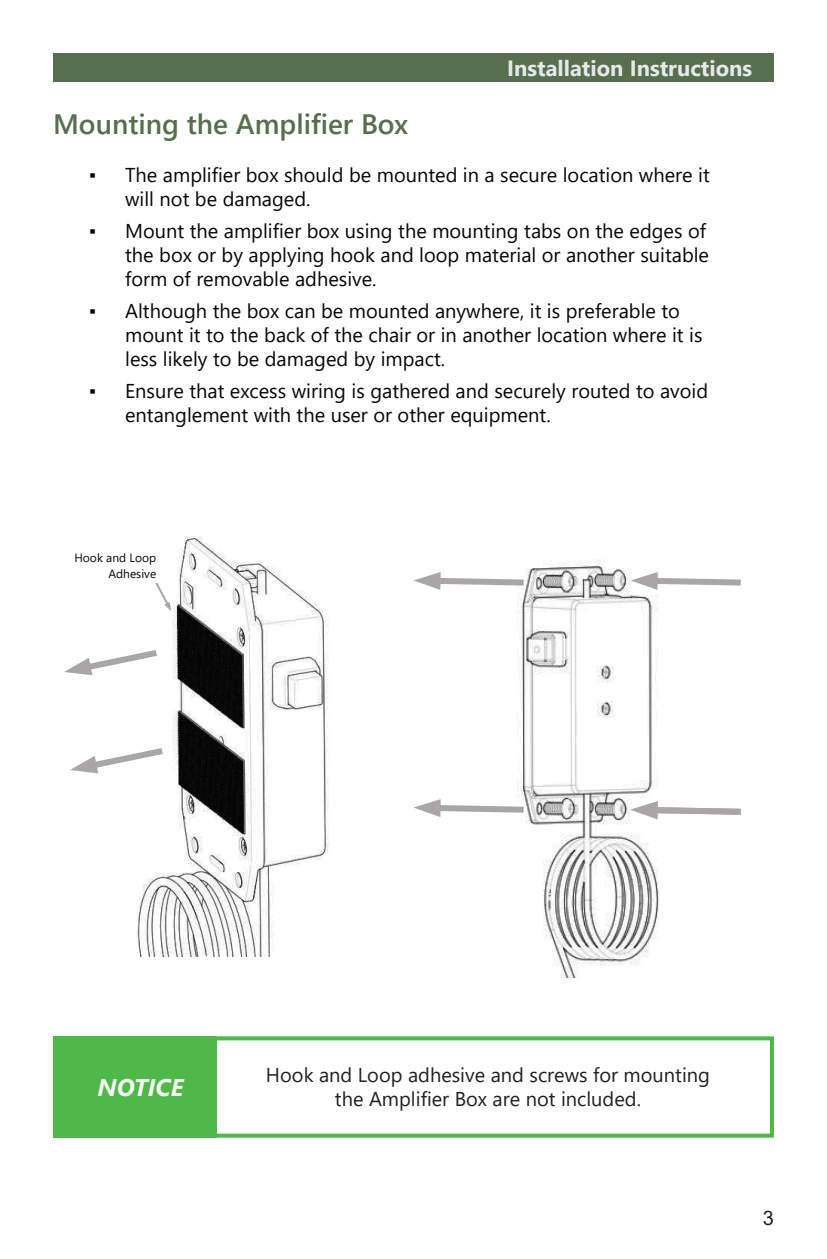
<style>
.page{position:relative;width:827px;height:1259px;background:#fff}
.page>*{position:absolute;margin:0;border:0;box-sizing:border-box;transform-origin:0 0}
.t1{font:600 28px "Segoe UI";color:#576f4e}
.t2{font:italic 700 24px "Segoe UI";color:#f5f4f4}
.t3{font:700 22px "Segoe UI";color:#e7e8e9}
.t4{font:20px/24px "Segoe UI";color:#080704}
.t5{font:20px/24px "Segoe UI";color:#231f20;text-align:center}
.t6{font:20px "Arial";color:#231f20}
.t7{font:12px/16px "Segoe UI";color:#080704;text-align:right}
</style>
<div class="page">
<div style="left:53px;top:53px;width:720px;height:29px;background:#576f4e"></div>
<img style="left:91px;top:536px;width:238px;height:420px">
<img style="left:517px;top:559px;width:142px;height:417px">
<svg style="left:64px;top:646px;width:98px;height:29px"></svg>
<svg style="left:70px;top:744px;width:98px;height:29px"></svg>
<svg style="left:630px;top:801px;width:111px;height:18px"></svg>
<svg style="left:414px;top:798px;width:115px;height:18px"></svg>
<svg style="left:630px;top:572px;width:111px;height:18px"></svg>
<svg style="left:414px;top:572px;width:115px;height:18px"></svg>
<svg style="left:154px;top:581px;width:17px;height:30px"></svg>
<svg style="left:216px;top:1036px;width:557px;height:101px"></svg>
<div style="left:53px;top:1036px;width:163px;height:101px;background:#4eb848"></div>
<p class="t3" style="left:507px;top:60px;width:246px">Installation Instructions</p>
<h1 class="t1" style="left:53px;top:114px;width:356px">Mounting the Amplifier Box</h1>
<p class="t4" style="left:125px;top:165px;width:585px;text-indent:-36px">▪ The amplifier box should be mounted in a secure location where it will not be damaged.</p>
<p class="t4" style="left:125px;top:221px;width:585px;text-indent:-36px">▪ Mount the amplifier box using the mounting tabs on the edges of the box or by applying hook and loop material or another suitable form of removable adhesive.</p>
<p class="t4" style="left:125px;top:301px;width:578px;text-indent:-36px">▪ Although the box can be mounted anywhere, it is preferable to mount it to the back of the chair or in another location where it is less likely to be damaged by impact.</p>
<p class="t4" style="left:125px;top:381px;width:584px;text-indent:-36px">▪ Ensure that excess wiring is gathered and securely routed to avoid entanglement with the user or other equipment.</p>
<p class="t7" style="left:74px;top:550px;width:83px">Hook and Loop<br>Adhesive</p>
<p class="t2" style="left:98px;top:1078px;width:87px">NOTICE</p>
<p class="t5" style="left:266px;top:1064px;width:445px">Hook and Loop adhesive and screws for mounting the Amplifier Box are not included.</p>
<p class="t6" style="left:762px;top:1210px;width:13px">3</p>
</div>
